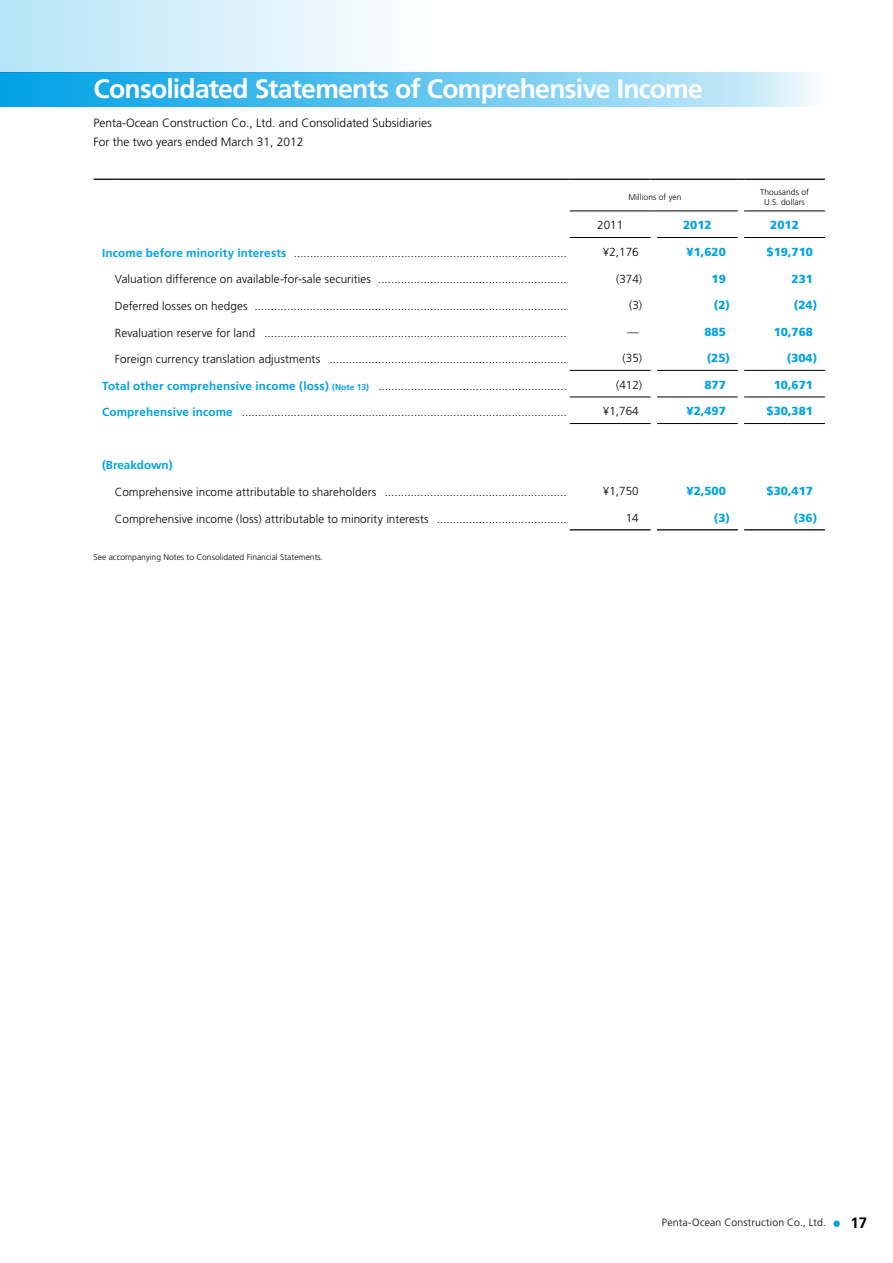
<style>
.page{position:relative;width:893px;height:1263px;background:#fff}
.page>*{position:absolute;margin:0;border:0;box-sizing:border-box;transform-origin:0 0}
.t1{font:700 26.55px "Frutiger";letter-spacing:-.03em;color:#fff}
.t2{font:700 15px "Frutiger LT Std";color:#000}
.t3{font:300 12px/19.2px "Frutiger";color:#000}
.t4{font:300 11.7px "Frutiger";letter-spacing:.01em;color:#000}
.t5{font:900 11.7px "Frutiger";color:#00a2e5}
.t6{font:700 11.7px "Frutiger";color:#00a2e5}
.t7{font:300 10.5px "Frutiger LT Std";letter-spacing:.015em;color:#000}
.t8{font:300 8.55px/9.6px "Frutiger";color:#000;text-align:center}
.s1{font-weight:700;color:#00a2e5}
.s2{font-weight:700;font-size:8.55px;color:#00a2e5}
</style>
<div class="page">
<svg style="left:0;top:72px;width:815px;height:34px;background:#64c6ee"></svg>
<div style="left:0;top:0;width:438px;height:72px;background:linear-gradient(to right,#b5e4f7,#feffff)"></div>
<div style="left:833px;top:1220px;width:7px;height:7px;background:#00a2e5;border-radius:50%"></div>
<hr style="left:570px;top:370px;width:81px;height:1px;background:#000">
<hr style="left:657px;top:370px;width:81px;height:1px;background:#000">
<hr style="left:744px;top:370px;width:81px;height:1px;background:#000">
<hr style="left:570px;top:397px;width:81px;height:1px;background:#000">
<hr style="left:657px;top:397px;width:81px;height:1px;background:#000">
<hr style="left:744px;top:397px;width:81px;height:1px;background:#000">
<svg style="left:94px;top:179px;width:21px;height:1px"></svg>
<hr style="left:115px;top:179px;width:455px;height:1px;background:#000">
<hr style="left:570px;top:237px;width:81px;height:1px;background:#000">
<hr style="left:657px;top:237px;width:81px;height:1px;background:#000">
<hr style="left:744px;top:237px;width:81px;height:1px;background:#000">
<hr style="left:570px;top:179px;width:81px;height:1px;background:#000">
<hr style="left:657px;top:179px;width:81px;height:1px;background:#000">
<hr style="left:570px;top:211px;width:81px;height:1px;background:#000">
<hr style="left:657px;top:211px;width:81px;height:1px;background:#000">
<hr style="left:744px;top:179px;width:81px;height:1px;background:#000">
<hr style="left:744px;top:211px;width:81px;height:1px;background:#000">
<hr style="left:570px;top:423px;width:81px;height:1px;background:#000">
<hr style="left:657px;top:423px;width:81px;height:1px;background:#000">
<hr style="left:744px;top:423px;width:81px;height:1px;background:#000">
<hr style="left:570px;top:529px;width:81px;height:1px;background:#000">
<hr style="left:657px;top:529px;width:81px;height:1px;background:#000">
<hr style="left:744px;top:529px;width:81px;height:1px;background:#000">
<h1 class="t1" style="left:94px;top:74px;width:611px">Consolidated Statements of Comprehensive Income</h1>
<p class="t3" style="left:94px;top:113px;width:340px">Penta-Ocean Construction Co., Ltd. and Consolidated Subsidiaries<br>For the two years ended March 31, 2012</p>
<p class="t8" style="left:628px;top:192px;width:54px">Millions of yen</p>
<p class="t8" style="left:760px;top:187px;width:50px">Thousands of<br>U.S. dollars</p>
<p class="t4" style="left:597px;top:219px;width:28px">2011</p>
<p class="t5" style="left:683px;top:218px;width:30px">2012</p>
<p class="t5" style="left:770px;top:218px;width:30px">2012</p>
<p class="t4" style="left:102px;top:246px;width:466px"><span class="s1">Income before minority interests</span> ....................................................................................</p>
<p class="t4" style="left:603px;top:245px;width:37px">¥2,176</p>
<p class="t5" style="left:686px;top:245px;width:41px">¥1,620</p>
<p class="t5" style="left:766px;top:245px;width:48px">$19,710</p>
<p class="t4" style="left:115px;top:273px;width:453px">Valuation difference on available-for-sale securities ..........................................................</p>
<p class="t4" style="left:616px;top:272px;width:28px">(374)</p>
<p class="t5" style="left:712px;top:271px;width:16px">19</p>
<p class="t5" style="left:792px;top:271px;width:23px">231</p>
<p class="t4" style="left:115px;top:299px;width:453px">Deferred losses on hedges ................................................................................................</p>
<p class="t4" style="left:629px;top:298px;width:15px">(3)</p>
<p class="t5" style="left:714px;top:298px;width:18px">(2)</p>
<p class="t5" style="left:794px;top:298px;width:25px">(24)</p>
<p class="t4" style="left:115px;top:326px;width:453px">Revaluation reserve for land .............................................................................................</p>
<p class="t4" style="left:627px;top:325px;width:13px">—</p>
<p class="t5" style="left:704px;top:324px;width:23px">885</p>
<p class="t5" style="left:774px;top:324px;width:41px">10,768</p>
<p class="t4" style="left:115px;top:352px;width:453px">Foreign currency translation adjustments .........................................................................</p>
<p class="t4" style="left:623px;top:352px;width:21px">(35)</p>
<p class="t5" style="left:707px;top:351px;width:25px">(25)</p>
<p class="t5" style="left:787px;top:351px;width:32px">(304)</p>
<p class="t4" style="left:102px;top:379px;width:466px"><span class="s1">Total other comprehensive income (loss)</span> <span class="s2">(Note 13)</span> ..........................................................</p>
<p class="t4" style="left:616px;top:378px;width:28px">(412)</p>
<p class="t5" style="left:704px;top:378px;width:23px">877</p>
<p class="t5" style="left:774px;top:378px;width:41px">10,671</p>
<p class="t4" style="left:102px;top:406px;width:466px"><span class="s1">Comprehensive income</span> ....................................................................................................</p>
<p class="t4" style="left:603px;top:405px;width:37px">¥1,764</p>
<p class="t5" style="left:686px;top:404px;width:41px">¥2,497</p>
<p class="t5" style="left:766px;top:404px;width:48px">$30,381</p>
<p class="t6" style="left:102px;top:458px;width:72px">(Breakdown)</p>
<p class="t4" style="left:115px;top:485px;width:453px">Comprehensive income attributable to shareholders ........................................................</p>
<p class="t4" style="left:603px;top:484px;width:37px">¥1,750</p>
<p class="t5" style="left:686px;top:484px;width:41px">¥2,500</p>
<p class="t5" style="left:767px;top:484px;width:48px">$30,417</p>
<p class="t4" style="left:115px;top:512px;width:453px">Comprehensive income (loss) attributable to minority interests ........................................</p>
<p class="t4" style="left:626px;top:511px;width:15px">14</p>
<p class="t5" style="left:714px;top:511px;width:18px">(3)</p>
<p class="t5" style="left:794px;top:511px;width:25px">(36)</p>
<p class="t8" style="left:94px;top:552px;width:231px">See accompanying Notes to Consolidated Financial Statements.</p>
<p class="t7" style="left:662px;top:1216px;width:166px">Penta-Ocean Construction Co., Ltd.</p>
<p class="t2" style="left:850px;top:1213px;width:18px">17</p>
</div>
